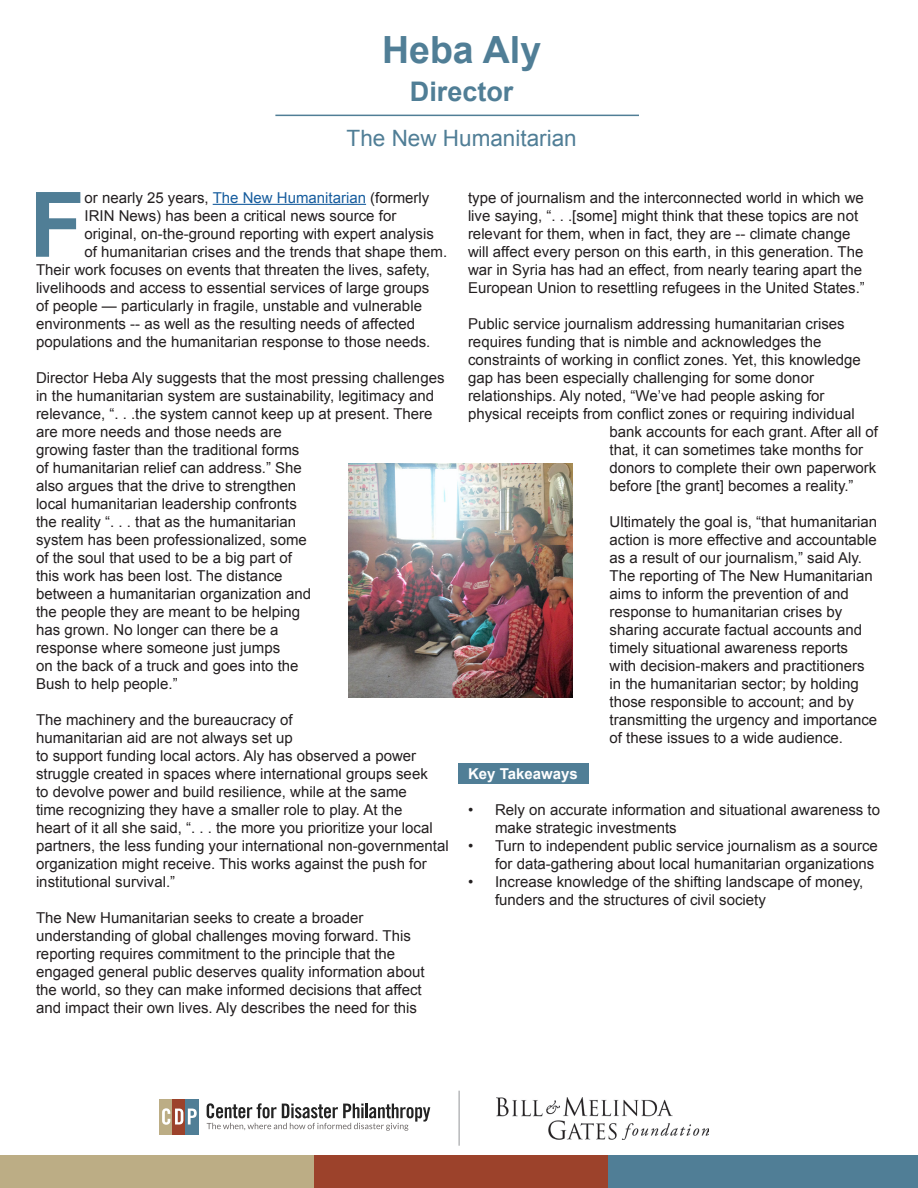
<style>
.page{position:relative;width:918px;height:1188px;background:#fff}
.page>*{position:absolute;margin:0;border:0;box-sizing:border-box;transform-origin:0 0}
.t1{font:700 90.45px "Arial";color:#507e96}
.t2{font:700 37.5px "Arial";color:#507e96}
.t3{font:700 27px "Arial";color:#507e96}
.t4{font:22.5px "Arial";color:#507e96}
.t5{font:15px/18px "Arial";color:#231f20}
.t6{font:700 15px "Arial";color:#fff}
.s1{color:#175d9e}
</style>
<div class="page">
<svg style="left:207px;top:1103px;width:223px;height:28px"></svg>
<div style="left:160px;top:1099px;width:13px;height:35px;background:#bcad85"></div>
<div style="left:173px;top:1099px;width:13px;height:35px;background:#9c422b"></div>
<div style="left:186px;top:1099px;width:13px;height:35px;background:#507e96"></div>
<svg style="left:162px;top:1108px;width:35px;height:17px"></svg>
<hr style="left:459px;top:1091px;width:1px;height:55px;background:#939598">
<img style="left:497px;top:1097px;width:212px;height:42px">
<div style="left:0;top:1156px;width:314px;height:32px;background:#bcad85"></div>
<div style="left:314px;top:1156px;width:294px;height:32px;background:#9c422b"></div>
<div style="left:608px;top:1156px;width:309px;height:32px;background:#507e96"></div>
<div style="left:459px;top:764px;width:130px;height:20px;background:#507e96"></div>
<hr style="left:213px;top:204px;width:153px;height:1px;background:#175d9e">
<img style="left:349px;top:464px;width:223px;height:233px">
<hr style="left:275px;top:115px;width:364px;height:1px;background:#507e96">
<p class="t2" style="left:382px;top:25px;width:161px">Heba Aly</p>
<p class="t3" style="left:410px;top:74px;width:105px">Director</p>
<p class="t4" style="left:347px;top:123px;width:232px">The New Humanitarian</p>
<p class="t1" style="left:29px;top:165px;width:57px">F</p>
<p class="t5" style="left:85px;top:189px;width:346px">or nearly 25 years, <span class="s1">The New Humanitarian</span> (formerly</p>
<p class="t5" style="left:85px;top:207px;width:313px">IRIN News) has been a critical news source for</p>
<p class="t5" style="left:85px;top:225px;width:351px">original, on-the-ground reporting with expert analysis</p>
<p class="t5" style="left:85px;top:243px;width:364px">of humanitarian crises and the trends that shape them.</p>
<p class="t5" style="left:36px;top:261px;width:396px">Their work focuses on events that threaten the lives, safety,</p>
<p class="t5" style="left:36px;top:279px;width:395px">livelihoods and access to essential services of large groups</p>
<p class="t5" style="left:36px;top:297px;width:388px">of people — particularly in fragile, unstable and vulnerable</p>
<p class="t5" style="left:36px;top:315px;width:381px">environments -- as well as the resulting needs of affected</p>
<p class="t5" style="left:36px;top:333px;width:396px">populations and the humanitarian response to those needs.</p>
<p class="t5" style="left:36px;top:369px;width:410px">Director Heba Aly suggests that the most pressing challenges in the humanitarian system are sustainability, legitimacy and relevance, “. . .the system cannot keep up at present. There are more needs and those needs are<br>growing faster than the traditional forms<br>of humanitarian relief can address.” She<br>also argues that the drive to strengthen<br>local humanitarian leadership confronts<br>the reality “. . . that as the humanitarian<br>system has been professionalized, some<br>of the soul that used to be a big part of<br>this work has been lost. The distance<br>between a humanitarian organization and<br>the people they are meant to be helping<br>has grown. No longer can there be a<br>response where someone just jumps<br>on the back of a truck and goes into the<br>Bush to help people.”</p>
<p class="t5" style="left:36px;top:711px;width:414px">The machinery and the bureaucracy of<br>humanitarian aid are not always set up<br>to support funding local actors. Aly has observed a power struggle created in spaces where international groups seek<br>to devolve power and build resilience, while at the same<br>time recognizing they have a smaller role to play. At the<br>heart of it all she said, “. . . the more you prioritize your local partners, the less funding your international non-governmental organization might receive. This works against the push for institutional survival.”</p>
<p class="t5" style="left:36px;top:909px;width:390px">The New Humanitarian seeks to create a broader understanding of global challenges moving forward. This reporting requires commitment to the principle that the engaged general public deserves quality information about the world, so they can make informed decisions that affect and impact their own lives. Aly describes the need for this</p>
<p class="t5" style="left:468px;top:189px;width:398px">type of journalism and the interconnected world in which we live saying, “. . .[some] might think that these topics are not relevant for them, when in fact, they are -- climate change will affect every person on this earth, in this generation. The war in Syria has had an effect, from nearly tearing apart the European Union to resettling refugees in the United States.”</p>
<p class="t5" style="left:468px;top:315px;width:378px">Public service journalism addressing humanitarian crises</p>
<p class="t5" style="left:468px;top:333px;width:355px">requires funding that is nimble and acknowledges the</p>
<p class="t5" style="left:468px;top:351px;width:394px">constraints of working in conflict zones. Yet, this knowledge</p>
<p class="t5" style="left:468px;top:369px;width:348px">gap has been especially challenging for some donor</p>
<p class="t5" style="left:468px;top:387px;width:358px">relationships. Aly noted, “We’ve had people asking for</p>
<p class="t5" style="left:468px;top:405px;width:388px">physical receipts from conflict zones or requiring individual</p>
<p class="t5" style="left:610px;top:423px;width:270px">bank accounts for each grant. After all of</p>
<p class="t5" style="left:610px;top:441px;width:255px">that, it can sometimes take months for</p>
<p class="t5" style="left:610px;top:459px;width:268px">donors to complete their own paperwork</p>
<p class="t5" style="left:610px;top:477px;width:246px">before [the grant] becomes a reality.”</p>
<p class="t5" style="left:610px;top:513px;width:269px">Ultimately the goal is, “that humanitarian action is more effective and accountable as a result of our journalism,” said Aly.<br>The reporting of The New Humanitarian aims to inform the prevention of and response to humanitarian crises by sharing accurate factual accounts and timely situational awareness reports with decision-makers and practitioners in the humanitarian sector; by holding those responsible to account; and by transmitting the urgency and importance of these issues to a wide audience.</p>
<p class="t6" style="left:468px;top:764px;width:111px">Key Takeaways</p>
<p class="t5" style="left:495px;top:801px;width:387px;text-indent:-27px">• Rely on accurate information and situational awareness to make strategic investments</p>
<p class="t5" style="left:468px;top:837px;width:411px;text-align:right">• Turn to independent public service journalism as a source for data-gathering about local humanitarian organizations</p>
<p class="t5" style="left:495px;top:873px;width:370px;text-indent:-27px">• Increase knowledge of the shifting landscape of money, funders and the structures of civil society</p>
</div>
